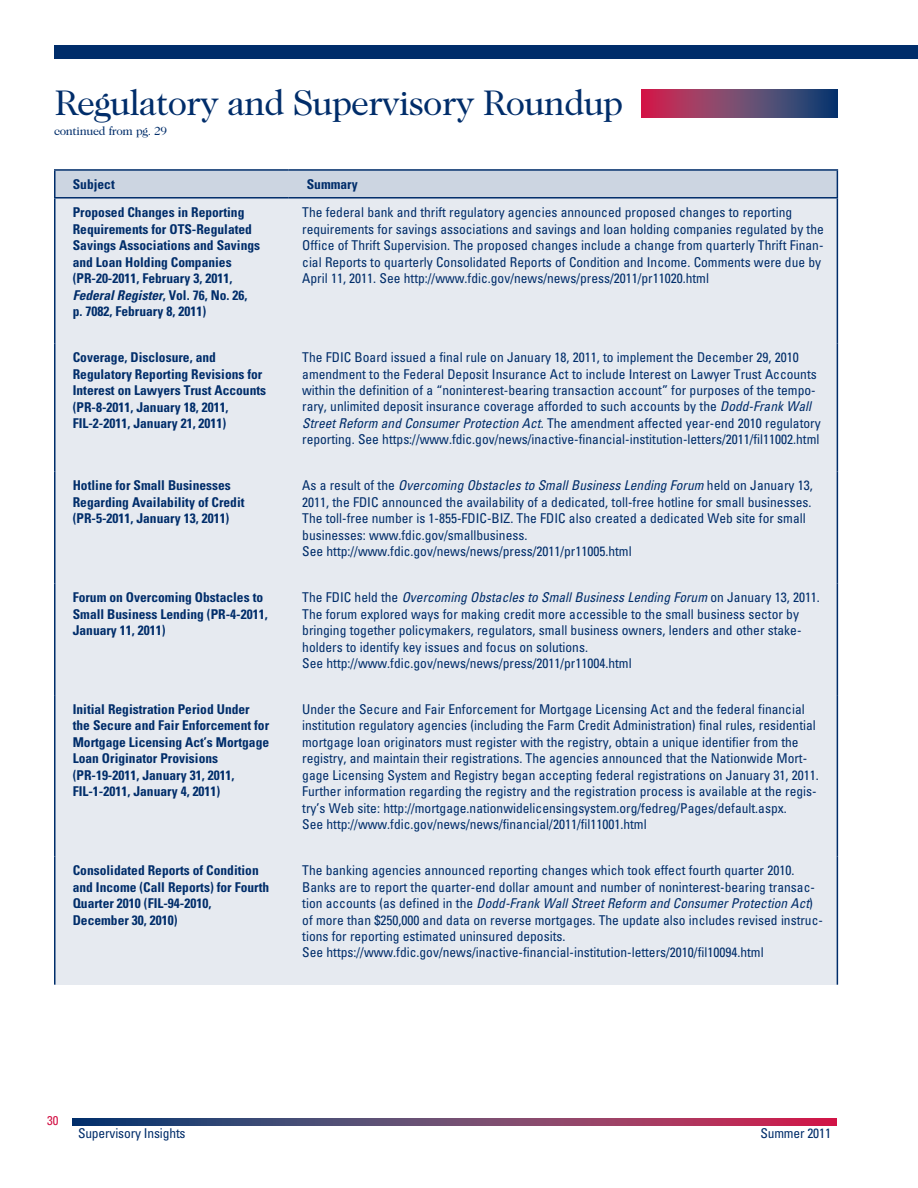
<style>
.page{position:relative;width:918px;height:1188px;background:#fff}
.page>*{position:absolute;margin:0;border:0;box-sizing:border-box;transform-origin:0 0}
.t1{font:36px "Caslon 224 Std";letter-spacing:-.025em;color:#002d6a}
.t2{font:condensed 13.5px/16.5px "Univers LT Std";color:#002d6a}
.t3{font:700 condensed 13.5px/16.5px "Univers LT Std";color:#002d6a}
.t4{font:condensed 12.75px "Univers LT Std";color:#d31245}
.t5{font:12px "Caslon 224 Std";letter-spacing:-.025em;color:#002d6a}
.s1{font-style:italic}
</style>
<div class="page">
<div style="left:54px;top:45px;width:864px;height:13px;background:#002d6a"></div>
<svg style="left:72px;top:1119px;width:765px;height:6px;background:#704069"></svg>
<div style="left:55px;top:198px;width:234px;height:145px;background:#e6eaf0"></div>
<div style="left:289px;top:198px;width:548px;height:145px;background:#e6eaf0"></div>
<div style="left:55px;top:343px;width:234px;height:129px;background:#e6eaf0"></div>
<div style="left:289px;top:343px;width:548px;height:129px;background:#e6eaf0"></div>
<div style="left:289px;top:472px;width:548px;height:111px;background:#e6eaf0"></div>
<div style="left:289px;top:583px;width:548px;height:112px;background:#e6eaf0"></div>
<div style="left:55px;top:695px;width:234px;height:161px;background:#e6eaf0"></div>
<div style="left:289px;top:695px;width:548px;height:161px;background:#e6eaf0"></div>
<div style="left:289px;top:856px;width:548px;height:129px;background:#e6eaf0"></div>
<hr style="left:837px;top:199px;width:1px;height:144px;background:#002d6a">
<hr style="left:837px;top:343px;width:1px;height:129px;background:#002d6a">
<hr style="left:837px;top:472px;width:1px;height:111px;background:#002d6a">
<hr style="left:837px;top:583px;width:1px;height:112px;background:#002d6a">
<hr style="left:837px;top:695px;width:1px;height:161px;background:#002d6a">
<hr style="left:837px;top:856px;width:1px;height:129px;background:#002d6a">
<svg style="left:641px;top:89px;width:197px;height:28px;background:#723f69"></svg>
<div style="left:55px;top:170px;width:234px;height:28px;background:#ccd5e1"></div>
<div style="left:289px;top:170px;width:548px;height:28px;background:#ccd5e1"></div>
<hr style="left:54px;top:169px;width:235px;height:2px;background:#002d6a">
<hr style="left:289px;top:169px;width:549px;height:2px;background:#002d6a">
<svg style="left:837px;top:171px;width:1px;height:26px"></svg>
<hr style="left:54px;top:197px;width:235px;height:2px;background:#002d6a">
<hr style="left:289px;top:197px;width:549px;height:2px;background:#002d6a">
<hr style="left:54px;top:171px;width:2px;height:26px;background:#002d6a">
<div style="left:55px;top:472px;width:234px;height:111px;background:#e6eaf0"></div>
<div style="left:55px;top:583px;width:234px;height:112px;background:#e6eaf0"></div>
<div style="left:55px;top:856px;width:234px;height:129px;background:#e6eaf0"></div>
<hr style="left:54px;top:199px;width:2px;height:144px;background:#002d6a">
<hr style="left:54px;top:343px;width:2px;height:129px;background:#002d6a">
<hr style="left:54px;top:472px;width:2px;height:111px;background:#002d6a">
<hr style="left:54px;top:583px;width:2px;height:112px;background:#002d6a">
<hr style="left:54px;top:695px;width:2px;height:161px;background:#002d6a">
<hr style="left:54px;top:856px;width:2px;height:129px;background:#002d6a">
<h2 class="t1" style="left:54px;top:82px;width:571px">Regulatory and Supervisory Roundup</h2>
<p class="t5" style="left:54px;top:124px;width:115px">continued from pg. 29</p>
<p class="t3" style="left:73px;top:176px;width:44px">Subject</p>
<p class="t3" style="left:307px;top:176px;width:52px">Summary</p>
<p class="t3" style="left:73px;top:204px;width:189px">Proposed Changes in Reporting<br>Requirements for OTS-Regulated<br>Savings Associations and Savings and Loan Holding Companies (PR-20-2011, February 3, 2011,<br><span class="s1">Federal Register</span>, Vol. 76, No. 26, p. 7082, February 8, 2011)</p>
<p class="t3" style="left:73px;top:349px;width:195px">Coverage, Disclosure, and<br>Regulatory Reporting Revisions for<br>Interest on Lawyers Trust Accounts (PR-8-2011, January 18, 2011,<br>FIL-2-2011, January 21, 2011)</p>
<p class="t2" style="left:302px;top:204px;width:523px">The federal bank and thrift regulatory agencies announced proposed changes to reporting requirements for savings associations and savings and loan holding companies regulated by the Office of Thrift Supervision. The proposed changes include a change from quarterly Thrift Finan&shy;cial Reports to quarterly Consolidated Reports of Condition and Income. Comments were due by April 11, 2011. See http://www.fdic.gov/news/news/press/2011/pr11020.html</p>
<p class="t2" style="left:302px;top:349px;width:520px">The FDIC Board issued a final rule on January 18, 2011, to implement the December 29, 2010 amendment to the Federal Deposit Insurance Act to include Interest on Lawyer Trust Accounts within the definition of a “noninterest-bearing transaction account” for purposes of the tempo&shy;rary, unlimited deposit insurance coverage afforded to such accounts by the <span class="s1">Dodd-Frank Wall Street Reform and Consumer Protection Act</span>. The amendment affected year-end 2010 regulatory reporting. See https://www.fdic.gov/news/inactive-financial-institution-letters/2011/fil11002.html</p>
<p class="t2" style="left:302px;top:477px;width:512px">As a result of the <span class="s1">Overcoming Obstacles to Small Business Lending Forum</span> held on January 13, 2011, the FDIC announced the availability of a dedicated, toll-free hotline for small businesses.<br>The toll-free number is 1-855-FDIC-BIZ. The FDIC also created a dedicated Web site for small businesses: www.fdic.gov/smallbusiness.<br>See http://www.fdic.gov/news/news/press/2011/pr11005.html</p>
<p class="t2" style="left:302px;top:589px;width:519px">The FDIC held the <span class="s1">Overcoming Obstacles to Small Business Lending Forum</span> on January 13, 2011.<br>The forum explored ways for making credit more accessible to the small business sector by bringing together policymakers, regulators, small business owners, lenders and other stake&shy;holders to identify key issues and focus on solutions.<br>See http://www.fdic.gov/news/news/press/2011/pr11004.html</p>
<p class="t2" style="left:302px;top:701px;width:518px">Under the Secure and Fair Enforcement for Mortgage Licensing Act and the federal financial institution regulatory agencies (including the Farm Credit Administration) final rules, residential mortgage loan originators must register with the registry, obtain a unique identifier from the registry, and maintain their registrations. The agencies announced that the Nationwide Mort&shy;gage Licensing System and Registry began accepting federal registrations on January 31, 2011.<br>Further information regarding the registry and the registration process is available at the regis&shy;try’s Web site: http://mortgage.nationwidelicensingsystem.org/fedreg/Pages/default.aspx.<br>See http://www.fdic.gov/news/news/financial/2011/fil11001.html</p>
<p class="t2" style="left:302px;top:862px;width:522px">The banking agencies announced reporting changes which took effect fourth quarter 2010.<br>Banks are to report the quarter-end dollar amount and number of noninterest-bearing transac&shy;tion accounts (as defined in the <span class="s1">Dodd-Frank Wall Street Reform and Consumer Protection Act</span>) of more than $250,000 and data on reverse mortgages. The update also includes revised instruc&shy;tions for reporting estimated uninsured deposits.<br>See https://www.fdic.gov/news/inactive-financial-institution-letters/2010/fil10094.html</p>
<p class="t3" style="left:73px;top:477px;width:173px">Hotline for Small Businesses<br>Regarding Availability of Credit (PR-5-2011, January 13, 2011)</p>
<p class="t3" style="left:73px;top:589px;width:196px">Forum on Overcoming Obstacles to<br>Small Business Lending (PR-4-2011,<br>January 11, 2011)</p>
<p class="t3" style="left:73px;top:701px;width:198px">Initial Registration Period Under the Secure and Fair Enforcement for<br>Mortgage Licensing Act’s Mortgage<br>Loan Originator Provisions (PR-19-2011, January 31, 2011,<br>FIL-1-2011, January 4, 2011)</p>
<p class="t3" style="left:73px;top:862px;width:198px">Consolidated Reports of Condition and Income (Call Reports) for Fourth<br>Quarter 2010 (FIL-94-2010,<br>December 30, 2010)</p>
<p class="t4" style="left:47px;top:1113px;width:13px">30</p>
<p class="t2" style="left:78px;top:1125px;width:109px">Supervisory Insights</p>
<p class="t2" style="left:760px;top:1125px;width:72px">Summer 2011</p>
</div>
